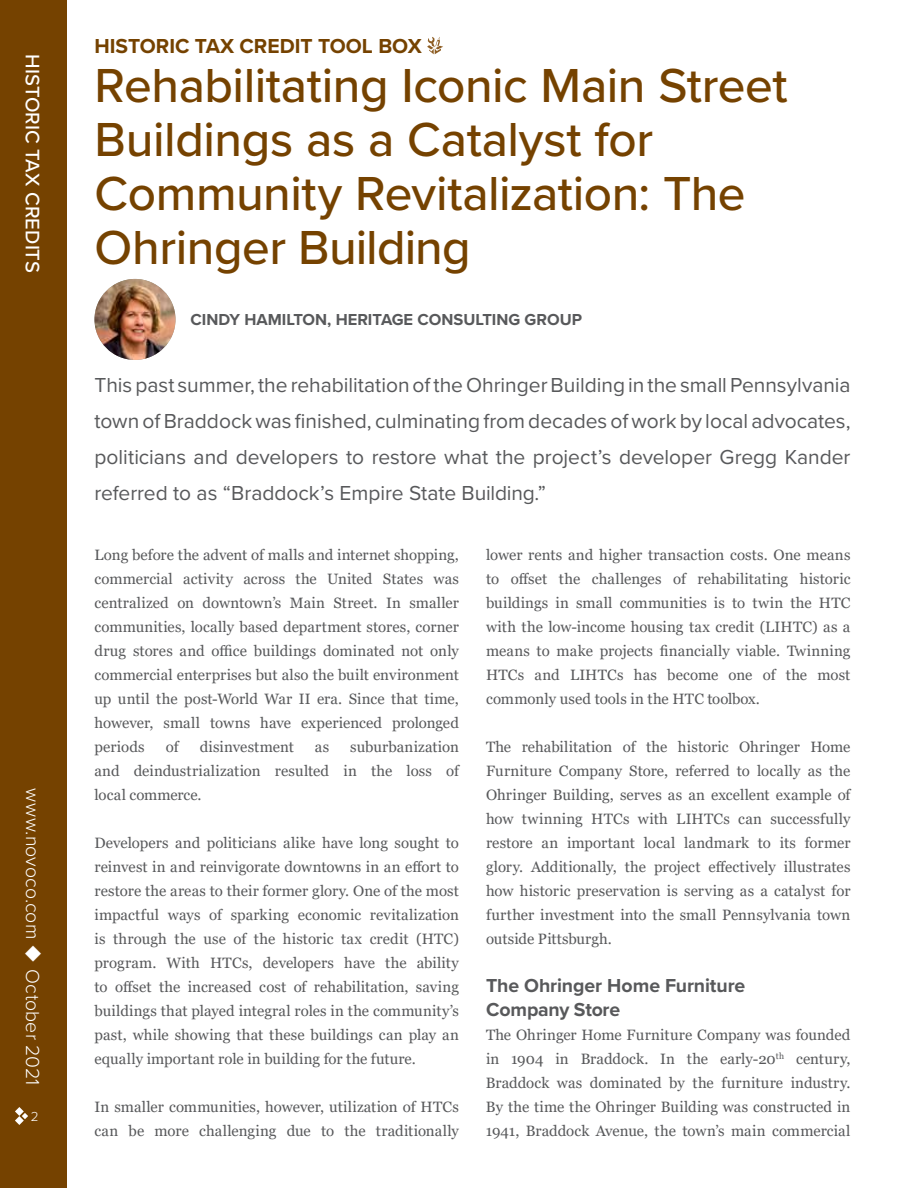
<style>
.page{position:relative;width:918px;height:1188px;background:#fff}
.page>*{position:absolute;margin:0;border:0;box-sizing:border-box;transform-origin:0 0}
.t1{font:500 49.5px/54px "Proxima Nova";letter-spacing:-.01em;color:#754200}
.t2{font:21px/36px "Proxima Nova";letter-spacing:-.005em;color:#58595b;text-align:justify}
.t3{font:700 21px "Proxima Nova";color:#754200}
.t4{font:500 20.25px "Proxima Nova";letter-spacing:.005em;color:#fff}
.t5{font:700 19.5px/24px "Proxima Nova";letter-spacing:-.005em;color:#58595b}
.t6{font:300 19.5px "Proxima Nova";letter-spacing:.005em;color:#fff}
.t7{font:700 16.5px "Proxima Nova";color:#58595b}
.t8{font:15px/24px "Georgia";letter-spacing:.005em;color:#58595b;text-align:justify}
.t9{font:300 13.5px "Proxima Nova";color:#fff}
</style>
<div class="page">
<svg style="left:427px;top:37px;width:16px;height:17px"></svg>
<div style="left:0;top:0;width:68px;height:1188px;background:#754200"></div>
<svg style="left:15px;top:1107px;width:13px;height:18px"></svg>
<img style="left:94px;top:279px;width:82px;height:81px;border-radius:40px">
<h3 class="t4" style="left:48px;top:54px;width:220px;rotate:90deg">HISTORIC TAX CREDITS</h3>
<h3 class="t6" style="left:47px;top:788px;width:299px;rotate:90deg">www.novoco.com ◆ October 2021</h3>
<p class="t9" style="left:31px;top:1107px;width:9px">2</p>
<h2 class="t3" style="left:94px;top:30px;width:329px">HISTORIC TAX CREDIT TOOL BOX</h2>
<h1 class="t1" style="left:94px;top:57px;width:695px">Rehabilitating Iconic Main Street<br>Buildings as a Catalyst for<br>Community Revitalization: The<br>Ohringer Building</h1>
<p class="t7" style="left:190px;top:307px;width:393px">CINDY HAMILTON, HERITAGE CONSULTING GROUP</p>
<p class="t2" style="left:94px;top:366px;width:758px">This past summer, the rehabilitation of the Ohringer Building in the small Pennsylvania town of Braddock was finished, culminating from decades of work by local advocates, politicians and developers to restore what the project’s developer Gregg Kander referred to as “Braddock’s Empire State Building.”</p>
<p class="t8" style="left:94px;top:543px;width:366px">Long before the advent of malls and internet shopping, commercial activity across the United States was centralized on downtown’s Main Street. In smaller communities, locally based department stores, corner drug stores and office buildings dominated not only commercial enterprises but also the built environment up until the post-World War II era. Since that time, however, small towns have experienced prolonged periods</p>
<p class="t8" style="left:94px;top:735px;width:366px;text-indent:256px">suburbanization and deindustrialization resulted in the loss of local commerce.</p>
<p class="t8" style="left:94px;top:831px;width:366px">Developers and politicians alike have long sought to reinvest in and reinvigorate downtowns in an effort to restore the areas to their former glory. One of the most impactful ways of sparking economic revitalization is through the use of the historic tax credit (HTC) program. With HTCs, developers have the ability to offset the increased cost of rehabilitation, saving buildings that played integral roles in the community’s past, while showing that these buildings can play an equally important role in building for the future.</p>
<p class="t8" style="left:94px;top:1095px;width:366px">In smaller communities, however, utilization of HTCs can be more challenging due to the traditionally</p>
<p class="t8" style="left:166px;top:735px;width:14px">of</p>
<p class="t8" style="left:200px;top:735px;width:96px">disinvestment</p>
<p class="t8" style="left:315px;top:735px;width:16px">as</p>
<p class="t8" style="left:486px;top:543px;width:366px">lower rents and higher transaction costs. One means to offset the challenges of rehabilitating historic buildings in small communities is to twin the HTC with the low-income housing tax credit (LIHTC) as a means to make projects financially viable. Twinning HTCs and LIHTCs has become one of the most commonly used tools in the HTC toolbox.</p>
<p class="t8" style="left:486px;top:735px;width:366px">The rehabilitation of the historic Ohringer Home Furniture Company Store, referred to locally as the Ohringer Building, serves as an excellent example of how twinning HTCs with LIHTCs can successfully restore an important local landmark to its former glory. Additionally, the project effectively illustrates how historic preservation is serving as a catalyst for further investment into the small Pennsylvania town outside Pittsburgh.</p>
<h3 class="t5" style="left:486px;top:973px;width:261px">The Ohringer Home Furniture<br>Company Store</h3>
<p class="t8" style="left:486px;top:1023px;width:366px">The Ohringer Home Furniture Company was founded in 1904 in Braddock. In the early-20<sup>th</sup> century, Braddock was dominated by the furniture industry.<br>By the time the Ohringer Building was constructed in 1941, Braddock Avenue, the town’s main commercial</p>
</div>
